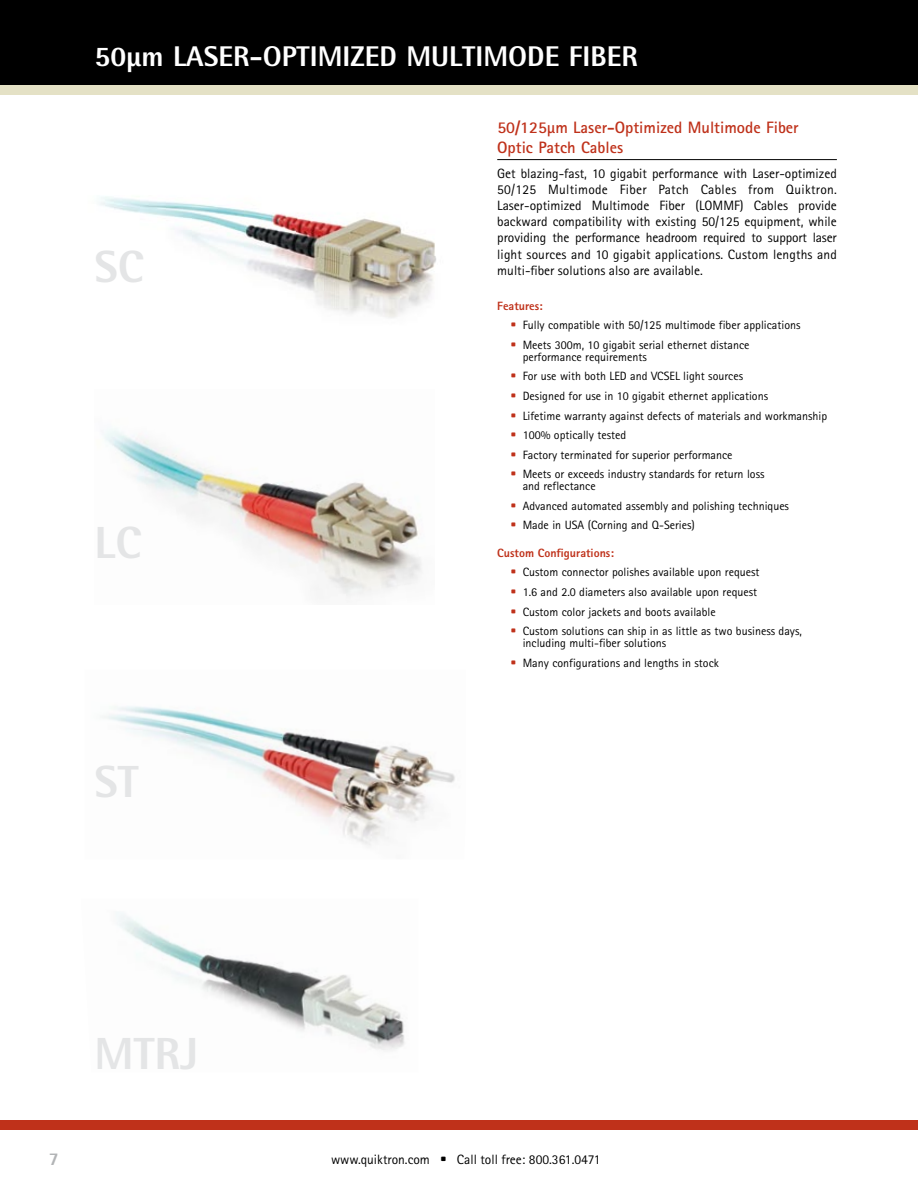
<style>
.page{position:relative;width:918px;height:1202px;background:#fff}
.page>*{position:absolute;margin:0;border:0;box-sizing:border-box;transform-origin:0 0}
.t1{font:800 45px "Rotis Semi Sans Std";color:#e4e5e6}
.t2{font:800 28.5px "Rotis Semi Sans Std";color:#fff}
.t3{font:800 18px "Rotis Semi Sans Std";color:#b2b4b6}
.t4{font:700 16.5px/19.8px "Rotis Sans Serif Std";color:#bf311a}
.t5{font:13.5px/16.2px "Rotis Sans Serif Std";color:#000;text-align:justify}
.t6{font:12px/12px "Rotis Sans Serif Std";color:#000}
.t7{font:800 12px "Rotis Sans Serif Std";color:#bf311a}
.s1{font-family:"Bureau Agency";color:#bf311a}
.s2{font-family:"Bureau Agency"}
</style>
<div class="page">
<div style="left:0;top:1120px;width:918px;height:9px;background:#bf311a"></div>
<div style="left:0;top:0;width:918px;height:85px;background:#000"></div>
<div style="left:0;top:85px;width:918px;height:9px;background:#e4e1c5"></div>
<hr style="left:497px;top:159px;width:340px;height:1px;background:#000">
<img style="left:104px;top:429px;width:318px;height:168px">
<img style="left:100px;top:196px;width:336px;height:122px">
<img style="left:104px;top:706px;width:351px;height:140px">
<img style="left:116px;top:912px;width:289px;height:138px">
<h2 class="t2" style="left:94px;top:38px;width:545px">50μm LASER-OPTIMIZED MULTIMODE FIBER</h2>
<h1 class="t1" style="left:94px;top:238px;width:51px">SC</h1>
<h1 class="t1" style="left:94px;top:514px;width:48px">LC</h1>
<h1 class="t1" style="left:94px;top:753px;width:46px">ST</h1>
<h1 class="t1" style="left:94px;top:1025px;width:105px">MTRJ</h1>
<h3 class="t4" style="left:497px;top:117px;width:303px">50/125μm Laser-Optimized Multimode Fiber<br>Optic Patch Cables</h3>
<p class="t5" style="left:497px;top:165px;width:341px">Get blazing-fast, 10 gigabit performance with Laser-optimized 50/125 Multimode Fiber Patch Cables from Quiktron.<br>Laser-optimized Multimode Fiber (LOMMF) Cables provide backward compatibility with existing 50/125 equipment, while providing the performance headroom required to support laser light sources and 10 gigabit applications. Custom lengths and multi-fiber solutions also are available.</p>
<p class="t7" style="left:497px;top:298px;width:47px">Features:</p>
<p class="t6" style="left:511px;top:319px;width:291px"><span class="s1">•</span> Fully compatible with 50/125 multimode fiber applications</p>
<p class="t6" style="left:523px;top:339px;width:228px;text-indent:-12px"><span class="s1">•</span> Meets 300m, 10 gigabit serial ethernet distance performance requirements</p>
<p class="t6" style="left:511px;top:370px;width:234px"><span class="s1">•</span> For use with both LED and VCSEL light sources</p>
<p class="t6" style="left:511px;top:390px;width:259px"><span class="s1">•</span> Designed for use in 10 gigabit ethernet applications</p>
<p class="t6" style="left:511px;top:409px;width:318px"><span class="s1">•</span> Lifetime warranty against defects of materials and workmanship</p>
<p class="t6" style="left:511px;top:429px;width:117px"><span class="s1">•</span> 100% optically tested</p>
<p class="t6" style="left:511px;top:448px;width:223px"><span class="s1">•</span> Factory terminated for superior performance</p>
<p class="t6" style="left:523px;top:468px;width:243px;text-indent:-12px"><span class="s1">•</span> Meets or exceeds industry standards for return loss and reflectance</p>
<p class="t6" style="left:511px;top:500px;width:280px"><span class="s1">•</span> Advanced automated assembly and polishing techniques</p>
<p class="t6" style="left:511px;top:519px;width:186px"><span class="s1">•</span> Made in USA (Corning and Q-Series)</p>
<p class="t7" style="left:497px;top:545px;width:118px">Custom Configurations:</p>
<p class="t6" style="left:511px;top:566px;width:250px"><span class="s1">•</span> Custom connector polishes available upon request</p>
<p class="t6" style="left:511px;top:586px;width:248px"><span class="s1">•</span> 1.6 and 2.0 diameters also available upon request</p>
<p class="t6" style="left:511px;top:605px;width:207px"><span class="s1">•</span> Custom color jackets and boots available</p>
<p class="t6" style="left:523px;top:625px;width:281px;text-indent:-12px"><span class="s1">•</span> Custom solutions can ship in as little as two business days, including multi-fiber solutions</p>
<p class="t6" style="left:511px;top:656px;width:210px"><span class="s1">•</span> Many configurations and lengths in stock</p>
<h3 class="t3" style="left:49px;top:1147px;width:12px">7</h3>
<p class="t5" style="left:331px;top:1151px;width:271px">www.quiktron.com <span class="s2">•</span> Call toll free: 800.361.0471</p>
</div>
